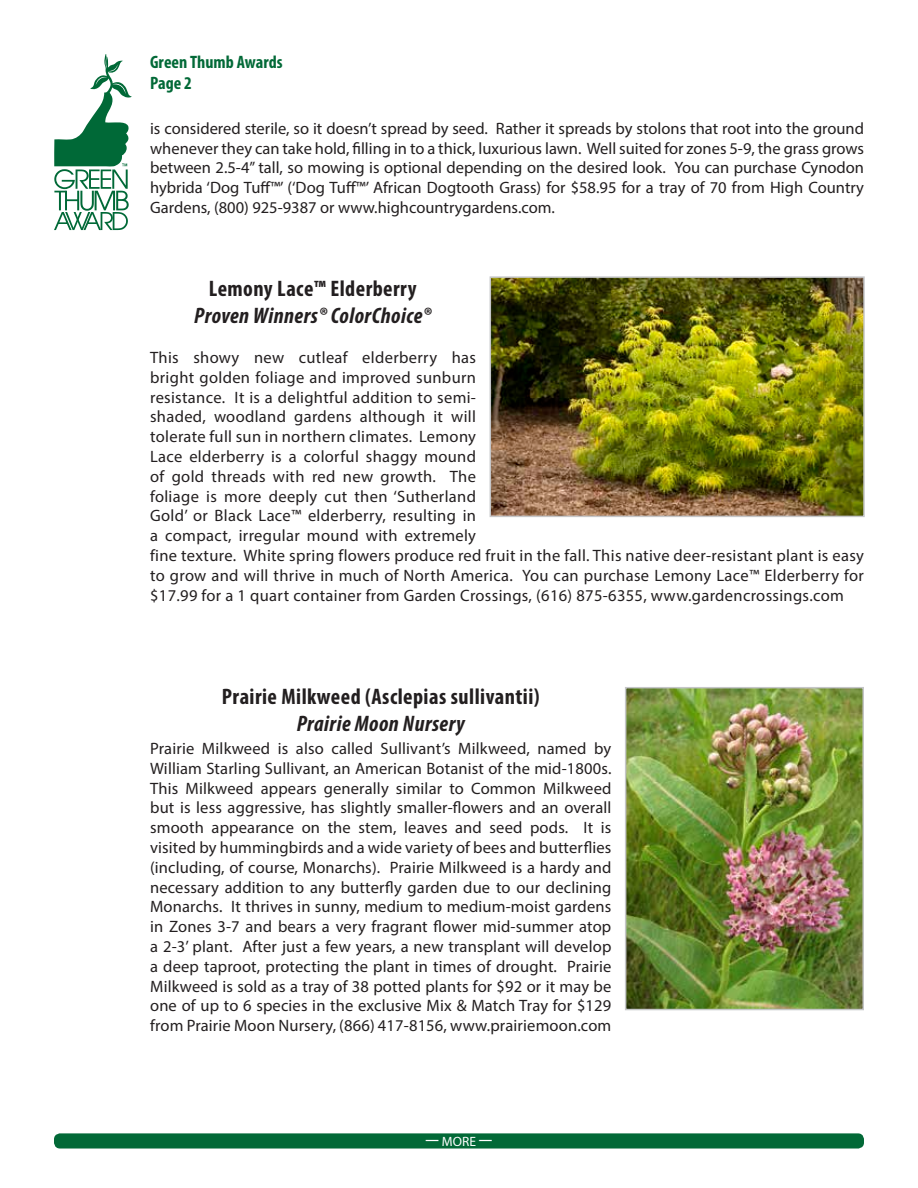
<style>
.page{position:relative;width:918px;height:1188px;background:#fff}
.page>*{position:absolute;margin:0;border:0;box-sizing:border-box;transform-origin:0 0}
.t1{font:700 condensed 22.5px "Myriad Pro";letter-spacing:.02em;color:#231f20}
.t2{font:italic 700 condensed 22.5px "Myriad Pro";letter-spacing:.02em;color:#231f20}
.t3{font:700 condensed 18px/21.6px "Myriad Pro";color:#026937}
.t4{font:16.5px/19.8px "Myriad Pro";letter-spacing:.02em;color:#231f20;text-align:justify}
.t5{font:13.5px "Myriad Pro Regular SC900";color:#fff}
.s1{font-family:"Myriad Pro";font-weight:700;font-stretch:condensed}
</style>
<div class="page">
<img style="left:493px;top:279px;width:369px;height:235px">
<div style="left:490px;top:276px;width:375px;height:241px;border:2px solid #c5c6c8"></div>
<svg style="left:54px;top:54px;width:78px;height:176px"></svg>
<img style="left:628px;top:690px;width:233px;height:317px">
<div style="left:625px;top:687px;width:239px;height:323px;border:2px solid #c5c6c8"></div>
<div style="left:54px;top:1133px;width:810px;height:16px;background:#026937;border-radius:6px"></div>
<p class="t3" style="left:150px;top:50px;width:134px">Green Thumb Awards<br>Page 2</p>
<p class="t4" style="left:150px;top:118px;width:715px">is considered sterile, so it doesn’t spread by seed. Rather it spreads by stolons that root into the ground whenever they can take hold, filling in to a thick, luxurious lawn. Well suited for zones 5-9, the grass grows between 2.5-4” tall, so mowing is optional depending on the desired look. You can purchase Cynodon hybrida ‘Dog Tuff™’ (‘Dog Tuff™’ African Dogtooth Grass) for $58.95 for a tray of 70 from High Country Gardens, (800) 925-9387 or www.highcountrygardens.com.</p>
<h1 class="t1" style="left:209px;top:274px;width:209px">Lemony Lace™ Elderberry</h1>
<h1 class="t2" style="left:194px;top:301px;width:238px">Proven Winners® ColorChoice®</h1>
<p class="t4" style="left:150px;top:347px;width:715px;text-align:left">This showy new cutleaf elderberry has<br>bright golden foliage and improved sunburn<br>resistance. It is a delightful addition to semi-<br>shaded, woodland gardens although it will<br>tolerate full sun in northern climates. Lemony<br>Lace elderberry is a colorful shaggy mound<br>of gold threads with red new growth. The<br>foliage is more deeply cut then ‘Sutherland<br>Gold’ or Black Lace™ elderberry, resulting in<br>a compact, irregular mound with extremely<br>fine texture. White spring flowers produce red fruit in the fall. This native deer-resistant plant is easy to grow and will thrive in much of North America. You can purchase Lemony Lace™ Elderberry for $17.99 for a 1 quart container from Garden Crossings, (616) 875-6355, www.gardencrossings.com</p>
<h1 class="t1" style="left:222px;top:682px;width:319px">Prairie Milkweed (Asclepias sullivantii)</h1>
<h1 class="t2" style="left:297px;top:709px;width:169px">Prairie Moon Nursery</h1>
<p class="t4" style="left:150px;top:738px;width:463px">Prairie Milkweed is also called Sullivant’s Milkweed, named by William Starling Sullivant, an American Botanist of the mid-1800s.<br>This Milkweed appears generally similar to Common Milkweed but is less aggressive, has slightly smaller-flowers and an overall smooth appearance on the stem, leaves and seed pods. It is visited by hummingbirds and a wide variety of bees and butterflies (including, of course, Monarchs). Prairie Milkweed is a hardy and necessary addition to any butterfly garden due to our declining Monarchs. It thrives in sunny, medium to medium-moist gardens in Zones 3-7 and bears a very fragrant flower mid-summer atop a 2-3’ plant. After just a few years, a new transplant will develop a deep taproot, protecting the plant in times of drought. Prairie Milkweed is sold as a tray of 38 potted plants for $92 or it may be one of up to 6 species in the exclusive Mix &amp; Match Tray for $129 from Prairie Moon Nursery, (866) 417-8156, www.prairiemoon.com</p>
<p class="t5" style="left:426px;top:1133px;width:68px"><span class="s1">—</span> MORE <span class="s1">—</span></p>
</div>
